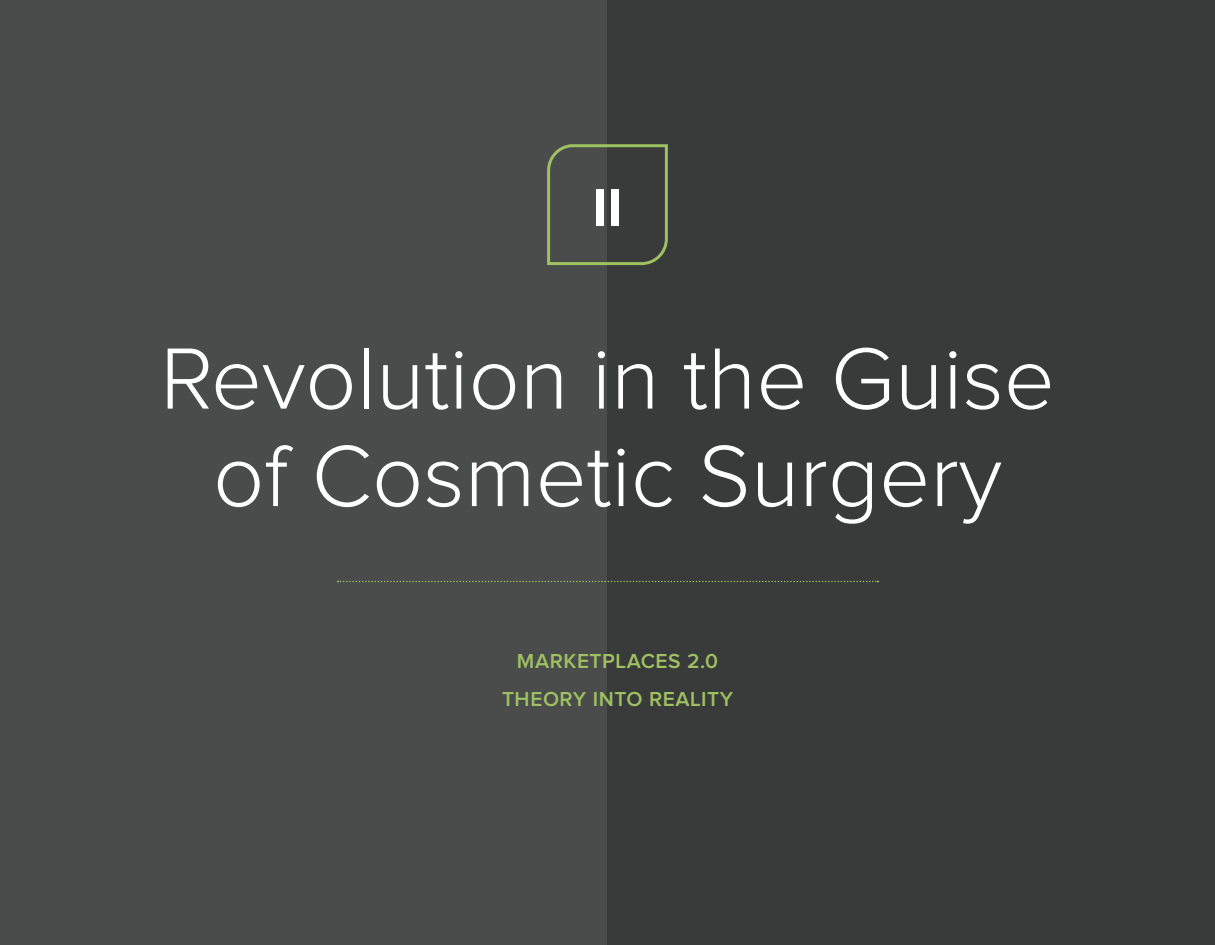
<style>
.page{position:relative;width:1215px;height:945px;background:#4a4b4b}
.page>*{position:absolute;margin:0;border:0;box-sizing:border-box;transform-origin:0 0}
.t1{font:300 90px/97.5px "Proxima Nova";color:#fff;text-align:center}
.t2{font:700 54px "Proxima Nova";color:#fff}
.t3{font:600 21px/37.5px "Proxima Nova";letter-spacing:.025em;color:#9ec162;text-align:center}
</style>
<div class="page">
<div style="left:608px;top:0;width:607px;height:945px;background:#393a3a"></div>
<svg style="left:547px;top:142px;width:121px;height:125px"></svg>
<svg style="left:338px;top:581px;width:541px;height:1px"></svg>
<p class="t2" style="left:593px;top:177px;width:31px">II</p>
<p class="t1" style="left:160px;top:332px;width:896px">Revolution in the Guise of Cosmetic Surgery</p>
<p class="t3" style="left:502px;top:643px;width:233px">MARKETPLACES 2.0<br>THEORY INTO REALITY</p>
</div>
